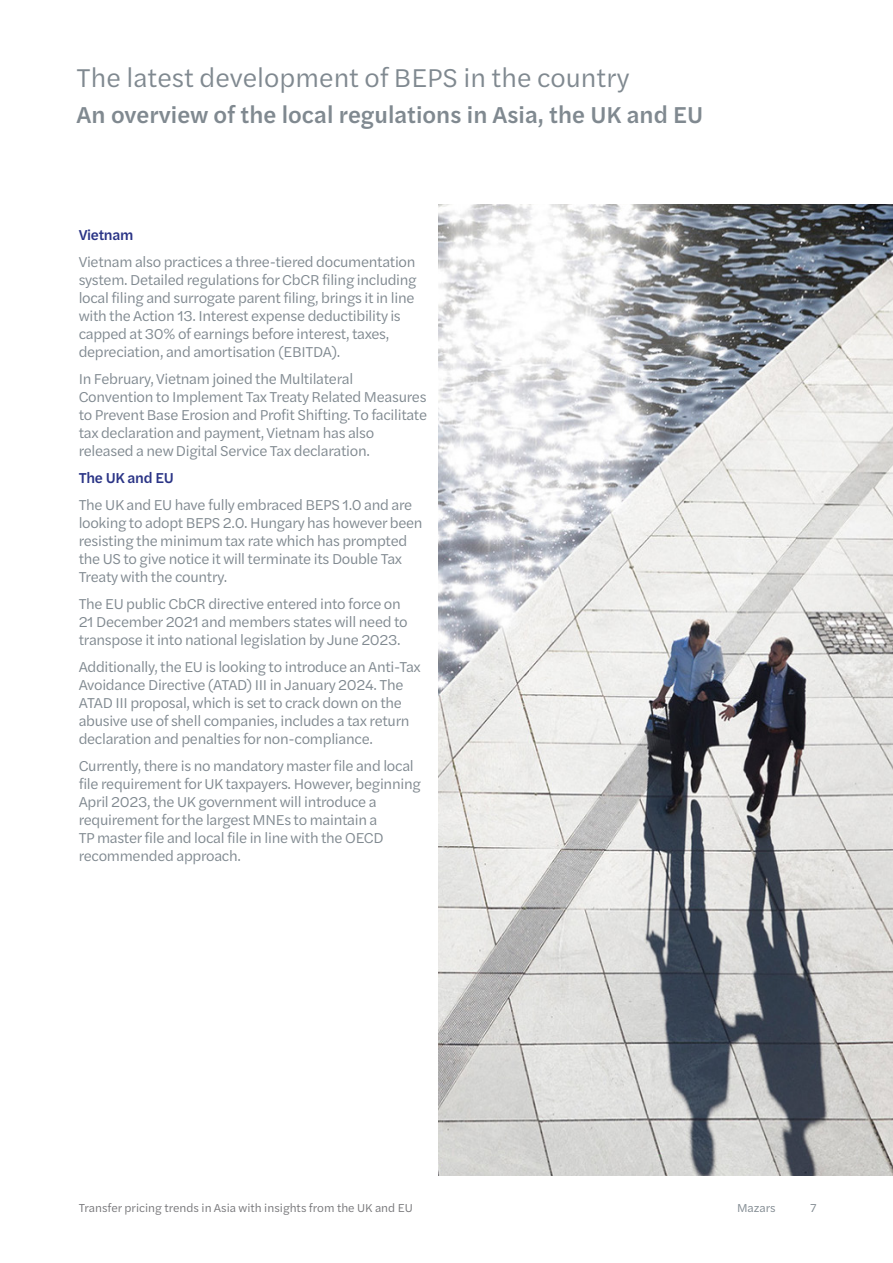
<style>
.page{position:relative;width:893px;height:1263px;background:#fff}
.page>*{position:absolute;margin:0;border:0;box-sizing:border-box;transform-origin:0 0}
.Page_subtitle{font:27px "Halyard Text";color:#808990}
.TOC_Table_Entry{font:500 24px "Halyard Text";color:#808990}
.Body_text{font:15px/18px "Halyard Text";letter-spacing:-.02em;color:#808990}
.Body_text-2{font:500 15px "Halyard Text";letter-spacing:-.02em;color:#2a3486}
.Footer_text{font:12px "Halyard Text";color:#77777a}
.t1{font:12px "Halyard Text";color:#808990}
</style>
<div class="page">
<img style="left:438px;top:204px;width:455px;height:972px">
<p class="Page_subtitle" style="left:77px;top:58px;width:554px">The latest development of BEPS in the country</p>
<p class="TOC_Table_Entry" style="left:77px;top:97px;width:628px">An overview of the local regulations in Asia, the UK and EU</p>
<p class="Body_text-2" style="left:79px;top:224px;width:56px">Vietnam</p>
<p class="Body_text" style="left:79px;top:252px;width:340px">Vietnam also practices a three-tiered documentation system. Detailed regulations for CbCR filing including local filing and surrogate parent filing, brings it in line with the Action 13. Interest expense deductibility is capped at 30% of earnings before interest, taxes, depreciation, and amortisation (EBITDA).</p>
<p class="Body_text" style="left:79px;top:369px;width:350px">In February, Vietnam joined the Multilateral Convention to Implement Tax Treaty Related Measures to Prevent Base Erosion and Profit Shifting. To facilitate tax declaration and payment, Vietnam has also released a new Digital Service Tax declaration.</p>
<p class="Body_text-2" style="left:79px;top:467px;width:97px">The UK and EU</p>
<p class="Body_text" style="left:79px;top:495px;width:345px">The UK and EU have fully embraced BEPS 1.0 and are looking to adopt BEPS 2.0. Hungary has however been resisting the minimum tax rate which has prompted the US to give notice it will terminate its Double Tax Treaty with the country.</p>
<p class="Body_text" style="left:79px;top:594px;width:331px">The EU public CbCR directive entered into force on<br>21 December 2021 and members states will need to transpose it into national legislation by June 2023.</p>
<p class="Body_text" style="left:79px;top:657px;width:344px">Additionally, the EU is looking to introduce an Anti-Tax Avoidance Directive (ATAD) III in January 2024. The ATAD III proposal, which is set to crack down on the abusive use of shell companies, includes a tax return declaration and penalties for non-compliance.</p>
<p class="Body_text" style="left:79px;top:756px;width:344px">Currently, there is no mandatory master file and local file requirement for UK taxpayers. However, beginning April 2023, the UK government will introduce a requirement for the largest MNEs to maintain a<br>TP master file and local file in line with the OECD recommended approach.</p>
<p class="Footer_text" style="left:79px;top:1199px;width:336px">Transfer pricing trends in Asia with insights from the UK and EU</p>
<p class="t1" style="left:737px;top:1199px;width:40px">Mazars</p>
<p class="t1" style="left:810px;top:1199px;width:8px">7</p>
</div>
